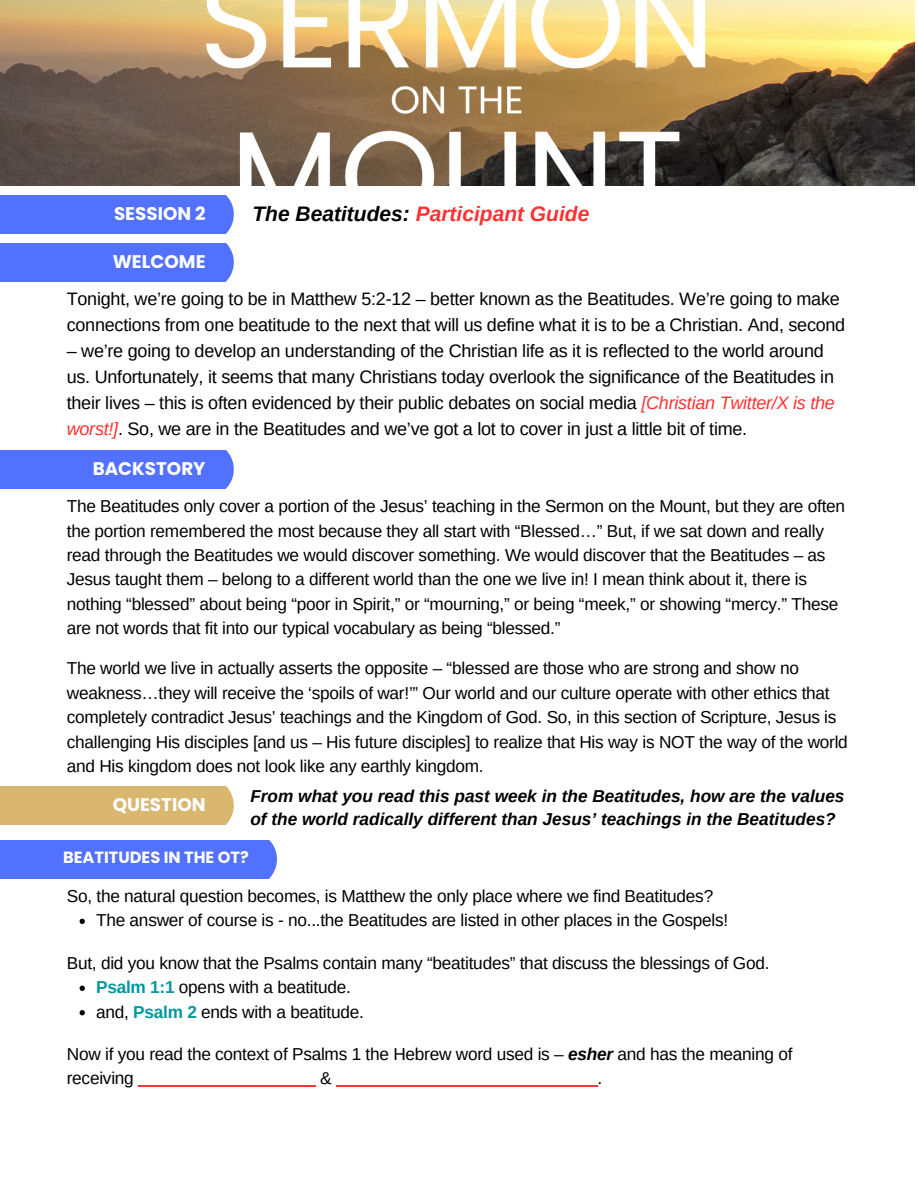
<style>
.page{position:relative;width:918px;height:1188px;background:#fff}
.page>*{position:absolute;margin:0;border:0;box-sizing:border-box;transform-origin:0 0}
.t1{font:italic 700 21px "Arimo";color:#ff3131}
.t2{font:700 18.3px "Poppins";color:#fff}
.t3{font:18px/25.8px "Arimo";letter-spacing:-.015em;color:#000}
.t4{font:17.25px/24.5px "Arimo";letter-spacing:-.015em;color:#000}
.t5{font:italic 700 17.25px/23.7px "Arimo";color:#000}
.t6{font:700 16.2px "Poppins";color:#fff}
.s1{color:#000}
.s2{font-style:italic;color:#ff3131}
.s3{font-weight:700;color:#03989e}
.s4{font-weight:700;font-style:italic}
</style>
<div class="page">
<img style="left:0;top:0;width:914px;height:185px">
<div style="left:0;top:196px;width:234px;height:38px;background:#5271ff"></div>
<div style="left:0;top:243px;width:234px;height:39px;background:#5271ff"></div>
<div style="left:0;top:450px;width:234px;height:39px;background:#5271ff"></div>
<div style="left:0;top:786px;width:234px;height:39px;background:#d9b76f"></div>
<div style="left:0;top:840px;width:277px;height:39px;background:#5271ff"></div>
<svg style="left:80px;top:919px;width:5px;height:5px"></svg>
<svg style="left:80px;top:986px;width:5px;height:5px"></svg>
<svg style="left:80px;top:1010px;width:5px;height:5px"></svg>
<hr style="left:138px;top:1086px;width:178px;height:1px;background:#ff3131">
<hr style="left:336px;top:1086px;width:262px;height:1px;background:#ff3131">
<p class="t2" style="left:114px;top:201px;width:93px">SESSION 2</p>
<h2 class="t1" style="left:252px;top:202px;width:339px"><span class="s1">The Beatitudes:</span> Participant Guide</h2>
<h1 class="t2" style="left:113px;top:249px;width:94px">WELCOME</h1>
<p class="t3" style="left:67px;top:286px;width:780px">Tonight, we’re going to be in Matthew 5:2-12 – better known as the Beatitudes. We’re going to make connections from one beatitude to the next that will us define what it is to be a Christian. And, second</p>
<p class="t3" style="left:67px;top:338px;width:770px">– we’re going to develop an understanding of the Christian life as it is reflected to the world around us. Unfortunately, it seems that many Christians today overlook the significance of the Beatitudes in their lives – this is often evidenced by their public debates on social media <span class="s2">[Christian Twitter/X is the worst!]</span>. So, we are in the Beatitudes and we’ve got a lot to cover in just a little bit of time.</p>
<h2 class="t2" style="left:93px;top:456px;width:114px">BACKSTORY</h2>
<h4 class="t4" style="left:67px;top:494px;width:780px">The Beatitudes only cover a portion of the Jesus’ teaching in the Sermon on the Mount, but they are often the portion remembered the most because they all start with “Blessed…” But, if we sat down and really read through the Beatitudes we would discover something. We would discover that the Beatitudes – as Jesus taught them – belong to a different world than the one we live in! I mean think about it, there is nothing “blessed” about being “poor in Spirit,” or “mourning,” or being “meek,” or showing “mercy.” These are not words that fit into our typical vocabulary as being “blessed.”</h4>
<p class="t4" style="left:67px;top:656px;width:783px">The world we live in actually asserts the opposite – “blessed are those who are strong and show no weakness…they will receive the ‘spoils of war!’” Our world and our culture operate with other ethics that completely contradict Jesus’ teachings and the Kingdom of God. So, in this section of Scripture, Jesus is challenging His disciples [and us – His future disciples] to realize that His way is NOT the way of the world and His kingdom does not look like any earthly kingdom.</p>
<h2 class="t2" style="left:113px;top:792px;width:94px">QUESTION</h2>
<h4 class="t5" style="left:250px;top:784px;width:596px">From what you read this past week in the Beatitudes, how are the values of the world radically different than Jesus’ teachings in the Beatitudes?</h4>
<h4 class="t6" style="left:63px;top:846px;width:187px">BEATITUDES IN THE OT?</h4>
<p class="t4" style="left:67px;top:883px;width:648px">So, the natural question becomes, is Matthew the only place where we find Beatitudes?</p>
<h2 class="t4" style="left:96px;top:908px;width:634px">The answer of course is - no...the Beatitudes are listed in other places in the Gospels!</h2>
<h3 class="t4" style="left:67px;top:950px;width:704px">But, did you know that the Psalms contain many “beatitudes” that discuss the blessings of God.</h3>
<p class="t4" style="left:96px;top:975px;width:256px"><span class="s3">Psalm 1:1</span> opens with a beatitude.</p>
<p class="t4" style="left:96px;top:999px;width:269px">and, <span class="s3">Psalm 2</span> ends with a beatitude.</p>
<h4 class="t4" style="left:67px;top:1042px;width:727px">Now if you read the context of Psalms 1 the Hebrew word used is – <span class="s4">esher</span> and has the meaning of</h4>
</div>
